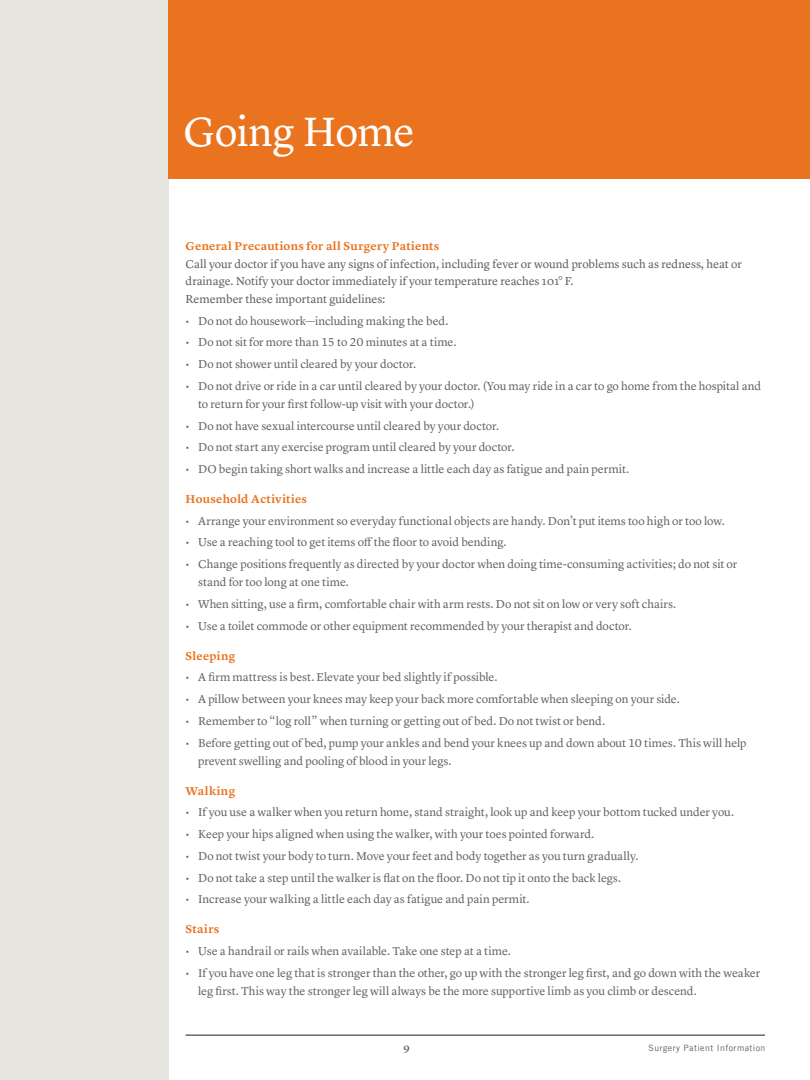
<style>
.page{position:relative;width:810px;height:1080px;background:#fff}
.page>*{position:absolute;margin:0;border:0;box-sizing:border-box;transform-origin:0 0}
.t1{font:42.5px "Lyon Text";letter-spacing:-.02em;color:#fff}
.t2{font:11.88px/18.1px "Lyon Text";letter-spacing:-.005em;color:#636366}
.t3{font:11.88px/17.5px "Lyon Text";color:#5f5f62}
.t4{font:600 11.88px "Lyon Text";letter-spacing:.025em;color:#e9731e}
.t5{font:500 10.62px "Lyon Display";color:#636366}
.t6{font:8.75px "Trade Gothic LT Com";letter-spacing:.05em;color:#5f5f62}
</style>
<div class="page">
<div style="left:0;top:0;width:169px;height:1080px;background:#e6e4df"></div>
<div style="left:169px;top:0;width:641px;height:179px;background:#e9731e"></div>
<hr style="left:186px;top:1035px;width:579px;height:1px;background:#636366">
<h1 class="t1" style="left:183px;top:100px;width:233px">Going Home</h1>
<p class="t4" style="left:186px;top:237px;width:255px">General Precautions for all Surgery Patients</p>
<p class="t3" style="left:186px;top:254px;width:558px">Call your doctor if you have any signs of infection, including fever or wound problems such as redness, heat or drainage. Notify your doctor immediately if your temperature reaches 101° F.<br>Remember these important guidelines:</p>
<p class="t2" style="left:186px;top:311px;width:264px">• Do not do housework—including making the bed.</p>
<p class="t2" style="left:186px;top:332px;width:273px">• Do not sit for more than 15 to 20 minutes at a time.</p>
<p class="t2" style="left:186px;top:354px;width:232px">• Do not shower until cleared by your doctor.</p>
<p class="t2" style="left:198px;top:376px;width:565px;text-indent:-13px">• Do not drive or ride in a car until cleared by your doctor. (You may ride in a car to go home from the hospital and to return for your first follow-up visit with your doctor.)</p>
<p class="t2" style="left:186px;top:416px;width:315px">• Do not have sexual intercourse until cleared by your doctor.</p>
<p class="t2" style="left:186px;top:437px;width:331px">• Do not start any exercise program until cleared by your doctor.</p>
<p class="t2" style="left:186px;top:459px;width:445px">• DO begin taking short walks and increase a little each day as fatigue and pain permit.</p>
<p class="t4" style="left:186px;top:490px;width:123px">Household Activities</p>
<p class="t2" style="left:186px;top:511px;width:541px">• Arrange your environment so everyday functional objects are handy. Don’t put items too high or too low.</p>
<p class="t2" style="left:186px;top:532px;width:322px">• Use a reaching tool to get items off the floor to avoid bending.</p>
<p class="t2" style="left:198px;top:554px;width:541px;text-indent:-13px">• Change positions frequently as directed by your doctor when doing time-consuming activities; do not sit or stand for too long at one time.</p>
<p class="t2" style="left:186px;top:594px;width:492px">• When sitting, use a firm, comfortable chair with arm rests. Do not sit on low or very soft chairs.</p>
<p class="t2" style="left:186px;top:616px;width:448px">• Use a toilet commode or other equipment recommended by your therapist and doctor.</p>
<p class="t4" style="left:186px;top:647px;width:51px">Sleeping</p>
<p class="t2" style="left:186px;top:667px;width:313px">• A firm mattress is best. Elevate your bed slightly if possible.</p>
<p class="t2" style="left:186px;top:689px;width:496px">• A pillow between your knees may keep your back more comfortable when sleeping on your side.</p>
<p class="t2" style="left:186px;top:711px;width:421px">• Remember to “log roll” when turning or getting out of bed. Do not twist or bend.</p>
<p class="t2" style="left:198px;top:733px;width:550px;text-indent:-13px">• Before getting out of bed, pump your ankles and bend your knees up and down about 10 times. This will help prevent swelling and pooling of blood in your legs.</p>
<p class="t4" style="left:186px;top:782px;width:51px">Walking</p>
<p class="t2" style="left:186px;top:802px;width:550px">• If you use a walker when you return home, stand straight, look up and keep your bottom tucked under you.</p>
<p class="t2" style="left:186px;top:824px;width:410px">• Keep your hips aligned when using the walker, with your toes pointed forward.</p>
<p class="t2" style="left:186px;top:846px;width:454px">• Do not twist your body to turn. Move your feet and body together as you turn gradually.</p>
<p class="t2" style="left:186px;top:868px;width:437px">• Do not take a step until the walker is flat on the floor. Do not tip it onto the back legs.</p>
<p class="t2" style="left:186px;top:889px;width:346px">• Increase your walking a little each day as fatigue and pain permit.</p>
<p class="t4" style="left:186px;top:920px;width:35px">Stairs</p>
<p class="t2" style="left:186px;top:941px;width:327px">• Use a handrail or rails when available. Take one step at a time.</p>
<p class="t2" style="left:198px;top:963px;width:564px;text-indent:-13px">• If you have one leg that is stronger than the other, go up with the stronger leg first, and go down with the weaker leg first. This way the stronger leg will always be the more supportive limb as you climb or descend.</p>
<p class="t5" style="left:404px;top:1039px;width:8px">9</p>
<p class="t6" style="left:649px;top:1042px;width:118px">Surgery Patient Information</p>
</div>
